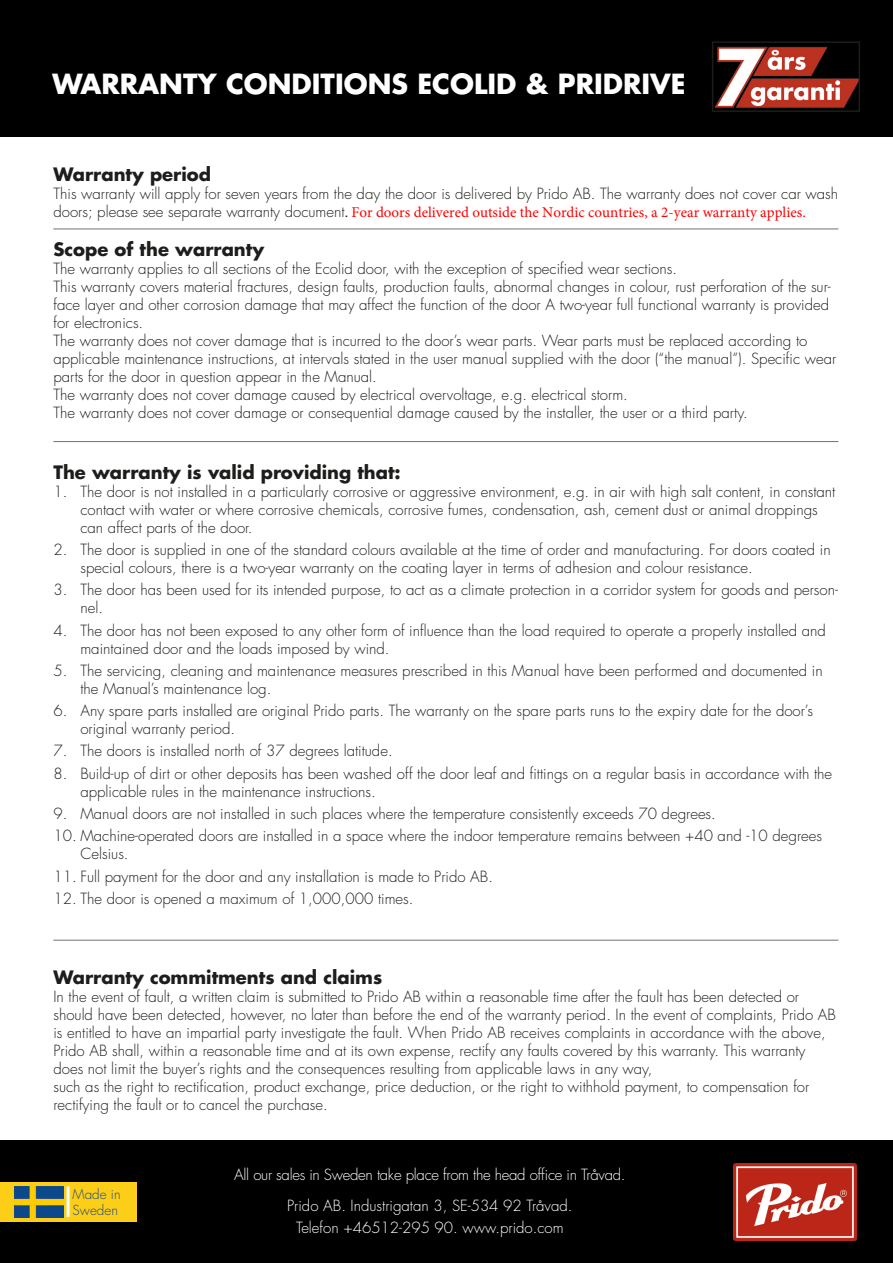
<style>
.page{position:relative;width:893px;height:1263px;background:#fff}
.page>*{position:absolute;margin:0;border:0;box-sizing:border-box;transform-origin:0 0}
.t1{font:700 27px "Futura Std";color:#fff}
.t2{font:700 18px "Futura Std";color:#1d1d1b}
.t3{font:300 15px/18px "Futura Std";color:#1d1d1b}
.t4{font:300 15px/31px "Futura Std";letter-spacing:-.02em;color:#fff;text-align:center}
.t5{font:300 15px "Futura Std";color:#fff}
.t6{font:300 13.5px/16.2px "Futura Std";color:#1d4887}
.s1{font-family:"Minion Pro";font-weight:400}
.s2{font-family:"Minion Pro";font-weight:400;color:#f00}
</style>
<div class="page">
<div style="left:0;top:0;width:893px;height:136px;background:#000"></div>
<img style="left:715px;top:46px;width:142px;height:62px">
<div style="left:712px;top:41px;width:148px;height:71px;border:2px solid #1d1d1b"></div>
<div style="left:0;top:1141px;width:893px;height:122px;background:#000"></div>
<img style="left:733px;top:1163px;width:124px;height:77px">
<div style="left:0;top:1182px;width:136px;height:40px;background:#fcce17"></div>
<img style="left:15px;top:1186px;width:49px;height:31px">
<hr style="left:67px;top:1186px;width:3px;height:31px;background:#fff">
<hr style="left:53px;top:940px;width:785px;height:1px;background:#70706f">
<hr style="left:53px;top:441px;width:785px;height:1px;background:#70706f">
<hr style="left:53px;top:229px;width:785px;height:1px;background:#70706f">
<p class="t1" style="left:52px;top:65px;width:635px">WARRANTY CONDITIONS ECOLID &amp; PRIDRIVE</p>
<p class="t2" style="left:53px;top:162px;width:159px">Warranty period</p>
<p class="t3" style="left:53px;top:185px;width:786px">This warranty will apply for seven years from the day the door is delivered by Prido AB. The warranty does not cover car wash doors; please see separate warranty document<span class="s1">.</span> <span class="s2">For doors delivered outside the Nordic countries, a 2-year warranty applies.</span></p>
<p class="t2" style="left:53px;top:237px;width:212px">Scope of the warranty</p>
<p class="t3" style="left:53px;top:260px;width:625px">The warranty applies to all sections of the Ecolid door, with the exception of specified wear sections.</p>
<p class="t3" style="left:53px;top:278px;width:779px;text-align:justify">This warranty covers material fractures, design faults, production faults, abnormal changes in colour, rust perforation of the sur&shy;face layer and other corrosion damage that may affect the function of the door A two-year full functional warranty is provided for electronics.</p>
<p class="t3" style="left:53px;top:332px;width:784px">The warranty does not cover damage that is incurred to the door’s wear parts. Wear parts must be replaced according to applicable maintenance instructions, at intervals stated in the user manual supplied with the door (“the manual”). Specific wear parts for the door in question appear in the Manual.</p>
<p class="t3" style="left:53px;top:386px;width:576px">The warranty does not cover damage caused by electrical overvoltage, e.g. electrical storm.</p>
<p class="t3" style="left:53px;top:404px;width:696px">The warranty does not cover damage or consequential damage caused by the installer, the user or a third party.</p>
<p class="t2" style="left:53px;top:460px;width:349px">The warranty is valid providing that:</p>
<p class="t3" style="left:80px;top:483px;width:756px;text-indent:-27px">1. The door is not installed in a particularly corrosive or aggressive environment, e.g. in air with high salt content, in constant contact with water or where corrosive chemicals, corrosive fumes, condensation, ash, cement dust or animal droppings can affect parts of the door.</p>
<p class="t3" style="left:80px;top:541px;width:752px;text-indent:-27px">2. The door is supplied in one of the standard colours available at the time of order and manufacturing. For doors coated in special colours, there is a two-year warranty on the coating layer in terms of adhesion and colour resistance.</p>
<p class="t3" style="left:80px;top:581px;width:759px;text-indent:-27px">3. The door has been used for its intended purpose, to act as a climate protection in a corridor system for goods and person&shy;nel.</p>
<p class="t3" style="left:80px;top:622px;width:747px;text-indent:-27px">4. The door has not been exposed to any other form of influence than the load required to operate a properly installed and maintained door and the loads imposed by wind.</p>
<p class="t3" style="left:80px;top:662px;width:744px;text-indent:-27px">5. The servicing, cleaning and maintenance measures prescribed in this Manual have been performed and documented in the Manual’s maintenance log.</p>
<p class="t3" style="left:80px;top:702px;width:734px;text-indent:-27px">6. Any spare parts installed are original Prido parts. The warranty on the spare parts runs to the expiry date for the door’s original warranty period.</p>
<p class="t3" style="left:53px;top:742px;width:341px">7. The doors is installed north of 37 degrees latitude.</p>
<p class="t3" style="left:80px;top:765px;width:753px;text-indent:-27px">8. Build-up of dirt or other deposits has been washed off the door leaf and fittings on a regular basis in accordance with the applicable rules in the maintenance instructions.</p>
<p class="t3" style="left:53px;top:805px;width:664px">9. Manual doors are not installed in such places where the temperature consistently exceeds 70 degrees.</p>
<p class="t3" style="left:80px;top:827px;width:743px;text-indent:-27px">10. Machine-operated doors are installed in a space where the indoor temperature remains between +40 and -10 degrees<br>Celsius.</p>
<p class="t3" style="left:53px;top:867px;width:441px">11. Full payment for the door and any installation is made to Prido AB.</p>
<p class="t3" style="left:53px;top:890px;width:362px">12. The door is opened a maximum of 1,000,000 times.</p>
<p class="t2" style="left:53px;top:965px;width:330px">Warranty commitments and claims</p>
<p class="t3" style="left:53px;top:987px;width:784px">In the event of fault, a written claim is submitted to Prido AB within a reasonable time after the fault has been detected or should have been detected, however, no later than before the end of the warranty period. In the event of complaints, Prido AB is entitled to have an impartial party investigate the fault. When Prido AB receives complaints in accordance with the above, Prido AB shall, within a reasonable time and at its own expense, rectify any faults covered by this warranty. This warranty does not limit the buyer’s rights and the consequences resulting from applicable laws in any way,</p>
<p class="t3" style="left:53px;top:1077px;width:757px">such as the right to rectification, product exchange, price deduction, or the right to withhold payment, to compensation for rectifying the fault or to cancel the purchase.</p>
<p class="t6" style="left:73px;top:1186px;width:50px">Made in<br>Sweden</p>
<p class="t4" style="left:234px;top:1159px;width:393px">All our sales in Sweden take place from the head office in Tråvad.<br>Prido AB. Industrigatan 3, SE-534 92 Tråvad.</p>
<p class="t5" style="left:296px;top:1219px;width:269px">Telefon +46512-295 90. www.prido.com</p>
</div>
